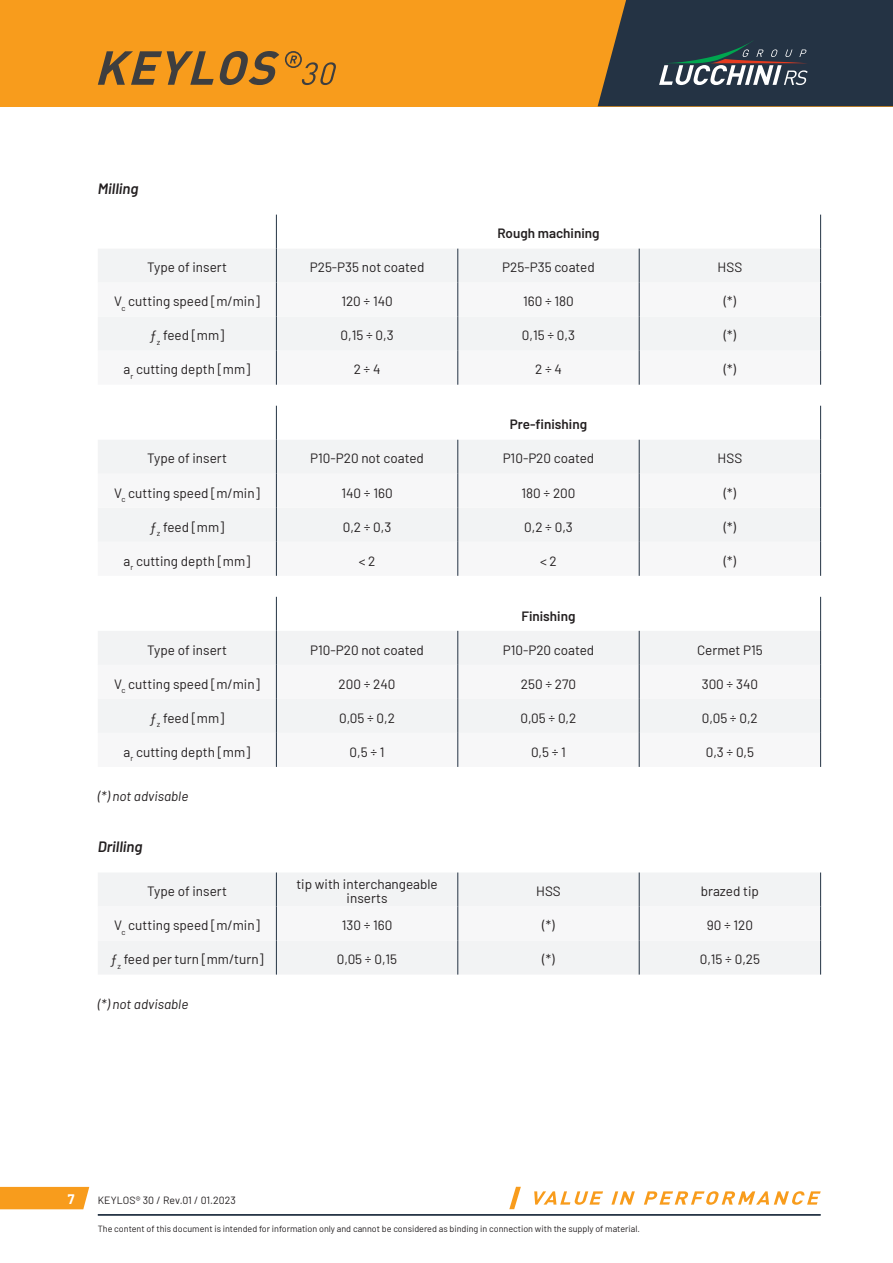
<style>
.page{position:relative;width:893px;height:1263px;background:#fff}
.page>*{position:absolute;margin:0;border:0;box-sizing:border-box;transform-origin:0 0}
.t1{font:italic 600 15px "Barlow";color:#231f20}
.t2{font:13.5px/14.2px "Barlow";color:#231f20;text-align:center}
.t3{font:600 13.5px "Barlow";color:#231f20}
.t4{font:italic 13.5px "Barlow";color:#231f20}
.t5{font:700 13.5px "Barlow";color:#fff}
.t6{font:10.5px "Barlow";letter-spacing:.01em;color:#231f20}
.t7{font:9px "Barlow";color:#231f20}
</style>
<div class="page">
<div style="left:0;top:0;width:893px;height:106px;background:#f89c1c"></div>
<svg style="left:98px;top:51px;width:238px;height:34px"></svg>
<svg style="left:598px;top:0;width:295px;height:106px;background:#374149"></svg>
<hr style="left:98px;top:1214px;width:723px;height:1px;background:#243344">
<svg style="left:509px;top:1187px;width:312px;height:22px"></svg>
<div style="left:0;top:1187px;width:89px;height:22px;background:#f89c1c"></div>
<hr style="left:98px;top:1215px;width:723px;height:1px;background:#243344">
<div style="left:98px;top:249px;width:722px;height:34px;background:#f2f3f4"></div>
<svg style="left:98px;top:283px;width:722px;height:102px"></svg>
<hr style="left:276px;top:215px;width:1px;height:34px;background:#243344">
<hr style="left:276px;top:249px;width:1px;height:34px;background:#243344">
<hr style="left:276px;top:283px;width:1px;height:34px;background:#243344">
<hr style="left:820px;top:215px;width:1px;height:34px;background:#243344">
<hr style="left:458px;top:249px;width:1px;height:34px;background:#243344">
<hr style="left:458px;top:283px;width:1px;height:34px;background:#243344">
<hr style="left:639px;top:249px;width:1px;height:34px;background:#243344">
<hr style="left:639px;top:283px;width:1px;height:34px;background:#243344">
<hr style="left:276px;top:317px;width:1px;height:34px;background:#243344">
<hr style="left:458px;top:317px;width:1px;height:34px;background:#243344">
<hr style="left:639px;top:317px;width:1px;height:34px;background:#243344">
<hr style="left:276px;top:351px;width:1px;height:34px;background:#243344">
<hr style="left:458px;top:351px;width:1px;height:34px;background:#243344">
<hr style="left:639px;top:351px;width:1px;height:34px;background:#243344">
<hr style="left:820px;top:249px;width:1px;height:34px;background:#243344">
<hr style="left:820px;top:283px;width:1px;height:34px;background:#243344">
<hr style="left:820px;top:317px;width:1px;height:34px;background:#243344">
<hr style="left:820px;top:351px;width:1px;height:34px;background:#243344">
<div style="left:98px;top:440px;width:722px;height:34px;background:#f2f3f4"></div>
<svg style="left:98px;top:474px;width:722px;height:102px"></svg>
<hr style="left:276px;top:406px;width:1px;height:34px;background:#243344">
<hr style="left:276px;top:440px;width:1px;height:34px;background:#243344">
<hr style="left:276px;top:474px;width:1px;height:34px;background:#243344">
<hr style="left:820px;top:406px;width:1px;height:34px;background:#243344">
<hr style="left:458px;top:440px;width:1px;height:34px;background:#243344">
<hr style="left:458px;top:474px;width:1px;height:34px;background:#243344">
<hr style="left:639px;top:440px;width:1px;height:34px;background:#243344">
<hr style="left:639px;top:474px;width:1px;height:34px;background:#243344">
<hr style="left:276px;top:508px;width:1px;height:34px;background:#243344">
<hr style="left:458px;top:508px;width:1px;height:34px;background:#243344">
<hr style="left:639px;top:508px;width:1px;height:34px;background:#243344">
<hr style="left:276px;top:542px;width:1px;height:34px;background:#243344">
<hr style="left:458px;top:542px;width:1px;height:34px;background:#243344">
<hr style="left:639px;top:542px;width:1px;height:34px;background:#243344">
<hr style="left:820px;top:440px;width:1px;height:34px;background:#243344">
<hr style="left:820px;top:474px;width:1px;height:34px;background:#243344">
<hr style="left:820px;top:508px;width:1px;height:34px;background:#243344">
<hr style="left:820px;top:542px;width:1px;height:34px;background:#243344">
<div style="left:98px;top:631px;width:722px;height:34px;background:#f2f3f4"></div>
<svg style="left:98px;top:665px;width:722px;height:102px"></svg>
<hr style="left:276px;top:597px;width:1px;height:34px;background:#243344">
<hr style="left:276px;top:631px;width:1px;height:34px;background:#243344">
<hr style="left:276px;top:665px;width:1px;height:34px;background:#243344">
<hr style="left:820px;top:597px;width:1px;height:34px;background:#243344">
<hr style="left:458px;top:631px;width:1px;height:34px;background:#243344">
<hr style="left:458px;top:665px;width:1px;height:34px;background:#243344">
<hr style="left:639px;top:631px;width:1px;height:34px;background:#243344">
<hr style="left:639px;top:665px;width:1px;height:34px;background:#243344">
<hr style="left:276px;top:699px;width:1px;height:34px;background:#243344">
<hr style="left:458px;top:699px;width:1px;height:34px;background:#243344">
<hr style="left:639px;top:699px;width:1px;height:34px;background:#243344">
<hr style="left:276px;top:733px;width:1px;height:34px;background:#243344">
<hr style="left:458px;top:733px;width:1px;height:34px;background:#243344">
<hr style="left:639px;top:733px;width:1px;height:34px;background:#243344">
<hr style="left:820px;top:631px;width:1px;height:34px;background:#243344">
<hr style="left:820px;top:665px;width:1px;height:34px;background:#243344">
<hr style="left:820px;top:699px;width:1px;height:34px;background:#243344">
<hr style="left:820px;top:733px;width:1px;height:34px;background:#243344">
<div style="left:98px;top:872px;width:722px;height:102px;background:#f2f3f4"></div>
<svg style="left:98px;top:906px;width:722px;height:34px"></svg>
<hr style="left:276px;top:872px;width:1px;height:34px;background:#243344">
<hr style="left:276px;top:906px;width:1px;height:34px;background:#243344">
<hr style="left:458px;top:872px;width:1px;height:34px;background:#243344">
<hr style="left:458px;top:906px;width:1px;height:34px;background:#243344">
<hr style="left:639px;top:872px;width:1px;height:34px;background:#243344">
<hr style="left:639px;top:906px;width:1px;height:34px;background:#243344">
<hr style="left:276px;top:940px;width:1px;height:34px;background:#243344">
<hr style="left:458px;top:940px;width:1px;height:34px;background:#243344">
<hr style="left:639px;top:940px;width:1px;height:34px;background:#243344">
<hr style="left:820px;top:872px;width:1px;height:34px;background:#243344">
<hr style="left:820px;top:906px;width:1px;height:34px;background:#243344">
<hr style="left:820px;top:940px;width:1px;height:34px;background:#243344">
<p class="t1" style="left:98px;top:177px;width:42px">Milling</p>
<p class="t3" style="left:497px;top:224px;width:104px">Rough machining</p>
<p class="t2" style="left:147px;top:259px;width:81px">Type of insert</p>
<p class="t2" style="left:310px;top:259px;width:116px">P25-P35 not coated</p>
<p class="t2" style="left:502px;top:259px;width:94px">P25-P35 coated</p>
<p class="t2" style="left:718px;top:259px;width:26px">HSS</p>
<p class="t2" style="left:114px;top:293px;width:147px">V<sub>c</sub> cutting speed [m/min]</p>
<p class="t2" style="left:341px;top:293px;width:53px">120 ÷ 140</p>
<p class="t2" style="left:523px;top:293px;width:52px">160 ÷ 180</p>
<p class="t2" style="left:724px;top:293px;width:14px">(*)</p>
<p class="t2" style="left:150px;top:327px;width:76px">ƒ<sub>z</sub> feed [mm]</p>
<p class="t2" style="left:340px;top:327px;width:55px">0,15 ÷ 0,3</p>
<p class="t2" style="left:522px;top:327px;width:55px">0,15 ÷ 0,3</p>
<p class="t2" style="left:724px;top:327px;width:14px">(*)</p>
<p class="t2" style="left:124px;top:361px;width:128px">a<sub>r</sub> cutting depth [mm]</p>
<p class="t2" style="left:354px;top:361px;width:28px">2 ÷ 4</p>
<p class="t2" style="left:535px;top:361px;width:28px">2 ÷ 4</p>
<p class="t2" style="left:724px;top:361px;width:14px">(*)</p>
<p class="t3" style="left:510px;top:415px;width:79px">Pre-finishing</p>
<p class="t2" style="left:147px;top:450px;width:81px">Type of insert</p>
<p class="t2" style="left:310px;top:450px;width:115px">P10-P20 not coated</p>
<p class="t2" style="left:503px;top:450px;width:93px">P10-P20 coated</p>
<p class="t2" style="left:718px;top:450px;width:26px">HSS</p>
<p class="t2" style="left:114px;top:484px;width:147px">V<sub>c</sub> cutting speed [m/min]</p>
<p class="t2" style="left:341px;top:484px;width:53px">140 ÷ 160</p>
<p class="t2" style="left:521px;top:484px;width:56px">180 ÷ 200</p>
<p class="t2" style="left:724px;top:484px;width:14px">(*)</p>
<p class="t2" style="left:150px;top:518px;width:76px">ƒ<sub>z</sub> feed [mm]</p>
<p class="t2" style="left:343px;top:518px;width:50px">0,2 ÷ 0,3</p>
<p class="t2" style="left:524px;top:518px;width:50px">0,2 ÷ 0,3</p>
<p class="t2" style="left:724px;top:518px;width:14px">(*)</p>
<p class="t2" style="left:124px;top:552px;width:128px">a<sub>r</sub> cutting depth [mm]</p>
<p class="t2" style="left:359px;top:552px;width:18px">&lt; 2</p>
<p class="t2" style="left:540px;top:552px;width:18px">&lt; 2</p>
<p class="t2" style="left:724px;top:552px;width:14px">(*)</p>
<p class="t3" style="left:521px;top:606px;width:56px">Finishing</p>
<p class="t2" style="left:147px;top:641px;width:81px">Type of insert</p>
<p class="t2" style="left:310px;top:641px;width:115px">P10-P20 not coated</p>
<p class="t2" style="left:503px;top:641px;width:93px">P10-P20 coated</p>
<p class="t2" style="left:697px;top:641px;width:67px">Cermet P15</p>
<p class="t2" style="left:114px;top:675px;width:147px">V<sub>c</sub> cutting speed [m/min]</p>
<p class="t2" style="left:339px;top:675px;width:58px">200 ÷ 240</p>
<p class="t2" style="left:521px;top:675px;width:57px">250 ÷ 270</p>
<p class="t2" style="left:702px;top:675px;width:58px">300 ÷ 340</p>
<p class="t2" style="left:150px;top:710px;width:76px">ƒ<sub>z</sub> feed [mm]</p>
<p class="t2" style="left:339px;top:710px;width:57px">0,05 ÷ 0,2</p>
<p class="t2" style="left:521px;top:710px;width:57px">0,05 ÷ 0,2</p>
<p class="t2" style="left:702px;top:710px;width:57px">0,05 ÷ 0,2</p>
<p class="t2" style="left:124px;top:744px;width:128px">a<sub>r</sub> cutting depth [mm]</p>
<p class="t2" style="left:350px;top:744px;width:37px">0,5 ÷ 1</p>
<p class="t2" style="left:531px;top:744px;width:37px">0,5 ÷ 1</p>
<p class="t2" style="left:706px;top:744px;width:50px">0,3 ÷ 0,5</p>
<p class="t4" style="left:98px;top:786px;width:92px">(*) not advisable</p>
<p class="t1" style="left:98px;top:835px;width:46px">Drilling</p>
<p class="t2" style="left:147px;top:883px;width:81px">Type of insert</p>
<p class="t2" style="left:296px;top:876px;width:143px">tip with interchangeable inserts</p>
<p class="t2" style="left:536px;top:883px;width:26px">HSS</p>
<p class="t2" style="left:701px;top:883px;width:60px">brazed tip</p>
<p class="t2" style="left:114px;top:917px;width:147px">V<sub>c</sub> cutting speed [m/min]</p>
<p class="t2" style="left:342px;top:917px;width:52px">130 ÷ 160</p>
<p class="t2" style="left:542px;top:917px;width:14px">(*)</p>
<p class="t2" style="left:707px;top:917px;width:48px">90 ÷ 120</p>
<p class="t2" style="left:110px;top:951px;width:155px">ƒ<sub>z</sub> feed per turn [mm/turn]</p>
<p class="t2" style="left:337px;top:951px;width:62px">0,05 ÷ 0,15</p>
<p class="t2" style="left:542px;top:951px;width:14px">(*)</p>
<p class="t2" style="left:700px;top:951px;width:62px">0,15 ÷ 0,25</p>
<p class="t4" style="left:98px;top:994px;width:92px">(*) not advisable</p>
<p class="t5" style="left:68px;top:1189px;width:8px">7</p>
<p class="t6" style="left:98px;top:1192px;width:140px">KEYLOS® 30 / Rev.01 / 01.2023</p>
<p class="t7" style="left:98px;top:1222px;width:544px">The content of this document is intended for information only and cannot be considered as binding in connection with the supply of material.</p>
</div>
